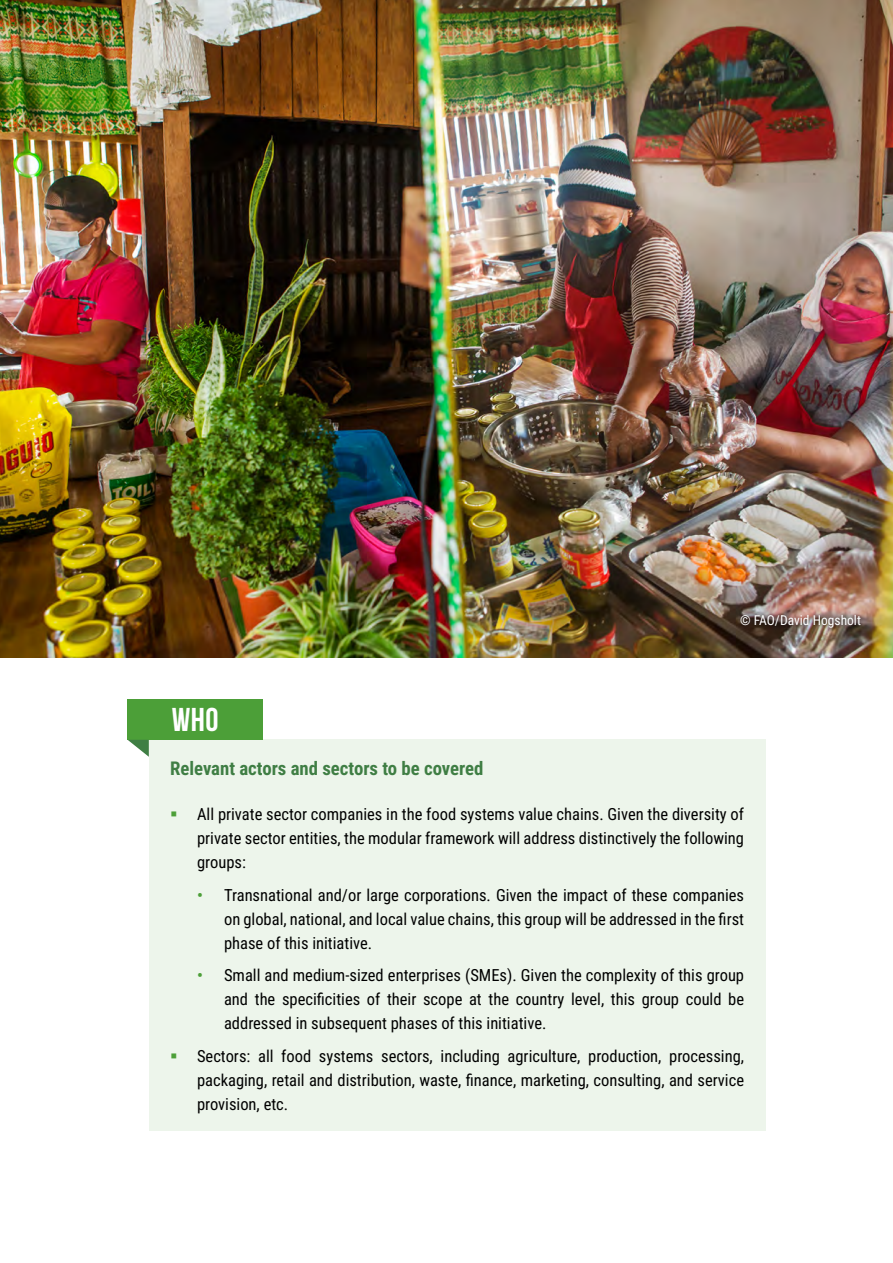
<style>
.page{position:relative;width:893px;height:1263px;background:#fff}
.page>*{position:absolute;margin:0;border:0;box-sizing:border-box;transform-origin:0 0}
.t1{font:700 33px "Bebas Neue";color:#fff}
.t2{font:700 18.75px "Roboto Condensed";color:#3f7e44}
.t3{font:16.5px/24px "Roboto Condensed";color:#000;text-align:justify}
.t4{font:13.5px "Roboto Condensed";color:#fff}
.s1{font-weight:600;color:#4c9f38}
</style>
<div class="page">
<div style="left:149px;top:740px;width:616px;height:391px;background:#edf5eb"></div>
<div style="left:128px;top:700px;width:135px;height:40px;background:#4c9f38"></div>
<svg style="left:128px;top:740px;width:21px;height:17px"></svg>
<img style="left:0;top:0;width:893px;height:657px">
<div style="left:736px;top:611px;width:129px;height:21px;background:#000;opacity:.75"></div>
<h1 class="t1" style="left:172px;top:702px;width:48px">WHO</h1>
<p class="t4" style="left:740px;top:611px;width:122px">© FAO/David Hogsholt</p>
<p class="t2" style="left:170px;top:755px;width:315px">Relevant actors and sectors to be covered</p>
<p class="t3" style="left:197px;top:802px;width:548px">All private sector companies in the food systems value chains. Given the diversity of private sector entities, the modular framework will address distinctively the following groups:</p>
<p class="t3" style="left:224px;top:882px;width:522px;text-indent:-27px"><span class="s1">•</span> Transnational and/or large corporations. Given the impact of these companies on global, national, and local value chains, this group will be addressed in the first phase of this initiative.</p>
<p class="t3" style="left:224px;top:963px;width:522px;text-indent:-27px"><span class="s1">•</span> Small and medium-sized enterprises (SMEs). Given the complexity of this group and the specificities of their scope at the country level, this group could be addressed in subsequent phases of this initiative.</p>
<p class="t3" style="left:197px;top:1043px;width:549px">Sectors: all food systems sectors, including agriculture, production, processing, packaging, retail and distribution, waste, finance, marketing, consulting, and service provision, etc.</p>
</div>
